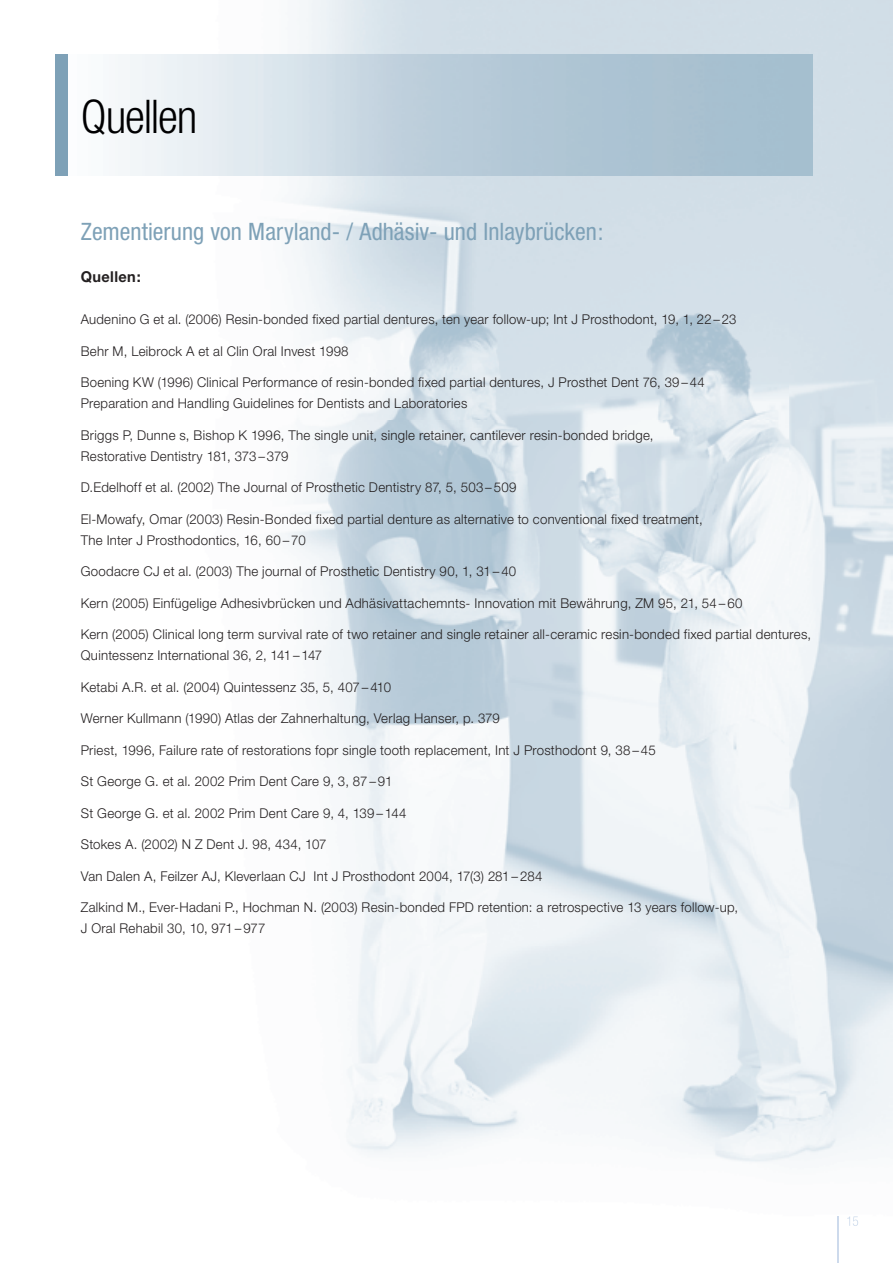
<style>
.page{position:relative;width:893px;height:1263px;background:#fff}
.page>*{position:absolute;margin:0;border:0;box-sizing:border-box;transform-origin:0 0}
.t1{font:300 condensed 46.5px "Helvetica Neue";letter-spacing:-.025em;color:#000001}
.t2{font:condensed 24px "Helvetica Neue";color:#7ea1b7}
.t3{font:700 15px "Helvetica Neue";letter-spacing:.025em;color:#231f20}
.t4{font:300 13.5px/21px "Helvetica Neue";letter-spacing:.02em;color:#231f20}
</style>
<div class="page">
<img style="left:788px;top:105px;width:105px;height:1158px">
<img style="left:157px;top:175px;width:631px;height:987px">
<svg style="left:847px;top:1216px;width:11px;height:10px"></svg>
<img style="left:837px;top:1216px;width:1px;height:47px">
<div style="left:55px;top:54px;width:102px;height:121px;background:#f6f8fa"></div>
<div style="left:55px;top:54px;width:13px;height:121px;background:#7ea1b7"></div>
<h1 class="t1" style="left:81px;top:90px;width:118px">Quellen</h1>
<h2 class="t2" style="left:81px;top:218px;width:524px">Zementierung von Maryland- / Adhäsiv- und Inlaybrücken:</h2>
<p class="t3" style="left:81px;top:268px;width:62px">Quellen:</p>
<p class="t4" style="left:81px;top:309px;width:657px">Audenino G et al. (2006) Resin-bonded fixed partial dentures, ten year follow-up; Int J Prosthodont, 19, 1, 22 – 23</p>
<p class="t4" style="left:81px;top:340px;width:269px">Behr M, Leibrock A et al Clin Oral Invest 1998</p>
<p class="t4" style="left:81px;top:372px;width:625px">Boening KW (1996) Clinical Performance of resin-bonded fixed partial dentures, J Prosthet Dent 76, 39 – 44<br>Preparation and Handling Guidelines for Dentists and Laboratories</p>
<p class="t4" style="left:81px;top:424px;width:574px">Briggs P, Dunne s, Bishop K 1996, The single unit, single retainer, cantilever resin-bonded bridge,<br>Restorative Dentistry 181, 373 – 379</p>
<p class="t4" style="left:81px;top:477px;width:437px">D.Edelhoff et al. (2002) The Journal of Prosthetic Dentistry 87, 5, 503 – 509</p>
<p class="t4" style="left:81px;top:508px;width:623px">El-Mowafy, Omar (2003) Resin-Bonded fixed partial denture as alternative to conventional fixed treatment,<br>The Inter J Prosthodontics, 16, 60 – 70</p>
<p class="t4" style="left:81px;top:561px;width:437px">Goodacre CJ et al. (2003) The journal of Prosthetic Dentistry 90, 1, 31 – 40</p>
<p class="t4" style="left:81px;top:592px;width:663px">Kern (2005) Einfügelige Adhesivbrücken und Adhäsivattachemnts- Innovation mit Bewährung, ZM 95, 21, 54 – 60</p>
<p class="t4" style="left:81px;top:624px;width:732px">Kern (2005) Clinical long term survival rate of two retainer and single retainer all-ceramic resin-bonded fixed partial dentures,<br>Quintessenz International 36, 2, 141 – 147</p>
<p class="t4" style="left:81px;top:676px;width:312px">Ketabi A.R. et al. (2004) Quintessenz 35, 5, 407 – 410</p>
<p class="t4" style="left:81px;top:708px;width:421px">Werner Kullmann (1990) Atlas der Zahnerhaltung, Verlag Hanser, p. 379</p>
<p class="t4" style="left:81px;top:739px;width:577px">Priest, 1996, Failure rate of restorations fopr single tooth replacement, Int J Prosthodont 9, 38 – 45</p>
<p class="t4" style="left:81px;top:771px;width:313px">St George G. et al. 2002 Prim Dent Care 9, 3, 87 – 91</p>
<p class="t4" style="left:81px;top:802px;width:327px">St George G. et al. 2002 Prim Dent Care 9, 4, 139 – 144</p>
<p class="t4" style="left:81px;top:834px;width:247px">Stokes A. (2002) N Z Dent J. 98, 434, 107</p>
<p class="t4" style="left:81px;top:865px;width:463px">Van Dalen A, Feilzer AJ, Kleverlaan CJ Int J Prosthodont 2004, 17(3) 281 – 284</p>
<p class="t4" style="left:81px;top:897px;width:659px">Zalkind M., Ever-Hadani P., Hochman N. (2003) Resin-bonded FPD retention: a retrospective 13 years follow-up,<br>J Oral Rehabil 30, 10, 971 – 977</p>
</div>
